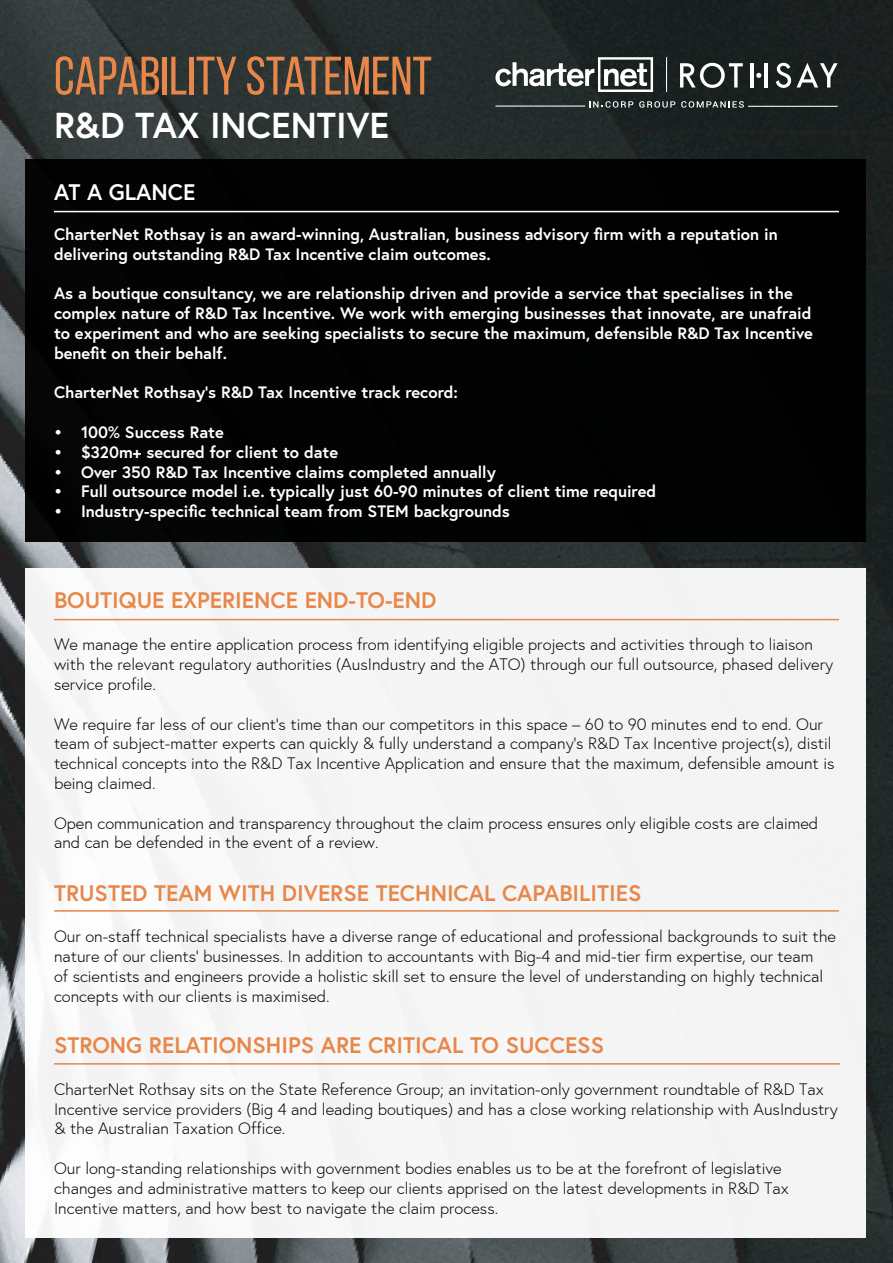
<style>
.page{position:relative;width:893px;height:1263px;background:#fff}
.page>*{position:absolute;margin:0;border:0;box-sizing:border-box;transform-origin:0 0}
.t1{font:54px "Bebas Neue";color:#e8874a}
.t2{font:700 36px "Europa";color:#fff}
.t3{font:700 22.5px "Europa";color:#e8874a}
.t4{font:700 22.5px "Europa";color:#fff}
.t5{font:300 16.5px/19.8px "Europa";color:#000}
.t6{font:700 16.5px/19.8px "Europa";color:#fff}
</style>
<div class="page">
<img style="left:0;top:806px;width:380px;height:457px">
<img style="left:0;top:320px;width:520px;height:486px">
<img style="left:0;top:0;width:893px;height:320px">
<img style="left:380px;top:756px;width:513px;height:507px">
<img style="left:520px;top:254px;width:373px;height:502px">
<div style="left:26px;top:159px;width:840px;height:383px;background:#000"></div>
<div style="left:26px;top:568px;width:840px;height:669px;background:#f4f5f5"></div>
<hr style="left:54px;top:619px;width:785px;height:1px;background:#e8874a">
<hr style="left:54px;top:910px;width:785px;height:2px;background:#e8874a">
<hr style="left:54px;top:1063px;width:786px;height:1px;background:#e8874a">
<hr style="left:54px;top:211px;width:785px;height:1px;background:#fff">
<svg style="left:495px;top:57px;width:158px;height:35px"></svg>
<svg style="left:680px;top:63px;width:63px;height:25px"></svg>
<svg style="left:776px;top:63px;width:62px;height:25px"></svg>
<hr style="left:764px;top:63px;width:3px;height:24px;background:#fff">
<hr style="left:750px;top:63px;width:4px;height:24px;background:#fff">
<svg style="left:756px;top:73px;width:5px;height:5px"></svg>
<hr style="left:666px;top:57px;width:1px;height:35px;background:#fff">
<svg style="left:589px;top:101px;width:44px;height:7px"></svg>
<svg style="left:639px;top:101px;width:36px;height:7px"></svg>
<svg style="left:681px;top:101px;width:63px;height:7px"></svg>
<hr style="left:495px;top:106px;width:90px;height:1px;background:#fff">
<hr style="left:748px;top:106px;width:90px;height:1px;background:#fff">
<h1 class="t1" style="left:54px;top:47px;width:379px">CAPABILITY STATEMENT</h1>
<h2 class="t2" style="left:54px;top:102px;width:337px">R&amp;D TAX INCENTIVE</h2>
<h3 class="t4" style="left:54px;top:177px;width:143px">AT A GLANCE</h3>
<p class="t6" style="left:54px;top:224px;width:725px">CharterNet Rothsay is an award-winning, Australian, business advisory firm with a reputation in delivering outstanding R&amp;D Tax Incentive claim outcomes.</p>
<p class="t6" style="left:54px;top:283px;width:760px">As a boutique consultancy, we are relationship driven and provide a service that specialises in the complex nature of R&amp;D Tax Incentive. We work with emerging businesses that innovate, are unafraid to experiment and who are seeking specialists to secure the maximum, defensible R&amp;D Tax Incentive benefit on their behalf.</p>
<p class="t6" style="left:54px;top:382px;width:406px">CharterNet Rothsay’s R&amp;D Tax Incentive track record:</p>
<p class="t6" style="left:54px;top:422px;width:171px">• 100% Success Rate</p>
<p class="t6" style="left:54px;top:442px;width:286px">• $320m+ secured for client to date</p>
<p class="t6" style="left:54px;top:462px;width:443px">• Over 350 R&amp;D Tax Incentive claims completed annually</p>
<p class="t6" style="left:54px;top:481px;width:604px">• Full outsource model i.e. typically just 60-90 minutes of client time required</p>
<p class="t6" style="left:54px;top:501px;width:457px">• Industry-specific technical team from STEM backgrounds</p>
<h3 class="t3" style="left:54px;top:585px;width:384px">BOUTIQUE EXPERIENCE END-TO-END</h3>
<p class="t5" style="left:54px;top:635px;width:781px">We manage the entire application process from identifying eligible projects and activities through to liaison with the relevant regulatory authorities (AusIndustry and the ATO) through our full outsource, phased delivery service profile.</p>
<p class="t5" style="left:54px;top:714px;width:782px">We require far less of our client’s time than our competitors in this space – 60 to 90 minutes end to end. Our team of subject-matter experts can quickly &amp; fully understand a company’s R&amp;D Tax Incentive project(s), distil technical concepts into the R&amp;D Tax Incentive Application and ensure that the maximum, defensible amount is being claimed.</p>
<p class="t5" style="left:54px;top:813px;width:766px">Open communication and transparency throughout the claim process ensures only eligible costs are claimed and can be defended in the event of a review.</p>
<h3 class="t3" style="left:54px;top:878px;width:589px">TRUSTED TEAM WITH DIVERSE TECHNICAL CAPABILITIES</h3>
<p class="t5" style="left:54px;top:927px;width:784px">Our on-staff technical specialists have a diverse range of educational and professional backgrounds to suit the nature of our clients’ businesses. In addition to accountants with Big-4 and mid-tier firm expertise, our team<br>of scientists and engineers provide a holistic skill set to ensure the level of understanding on highly technical concepts with our clients is maximised.</p>
<h3 class="t3" style="left:54px;top:1030px;width:552px">STRONG RELATIONSHIPS ARE CRITICAL TO SUCCESS</h3>
<p class="t5" style="left:54px;top:1079px;width:785px">CharterNet Rothsay sits on the State Reference Group; an invitation-only government roundtable of R&amp;D Tax<br>Incentive service providers (Big 4 and leading boutiques) and has a close working relationship with AusIndustry &amp; the Australian Taxation Office.</p>
<p class="t5" style="left:54px;top:1158px;width:736px">Our long-standing relationships with government bodies enables us to be at the forefront of legislative changes and administrative matters to keep our clients apprised on the latest developments in R&amp;D Tax<br>Incentive matters, and how best to navigate the claim process.</p>
</div>
